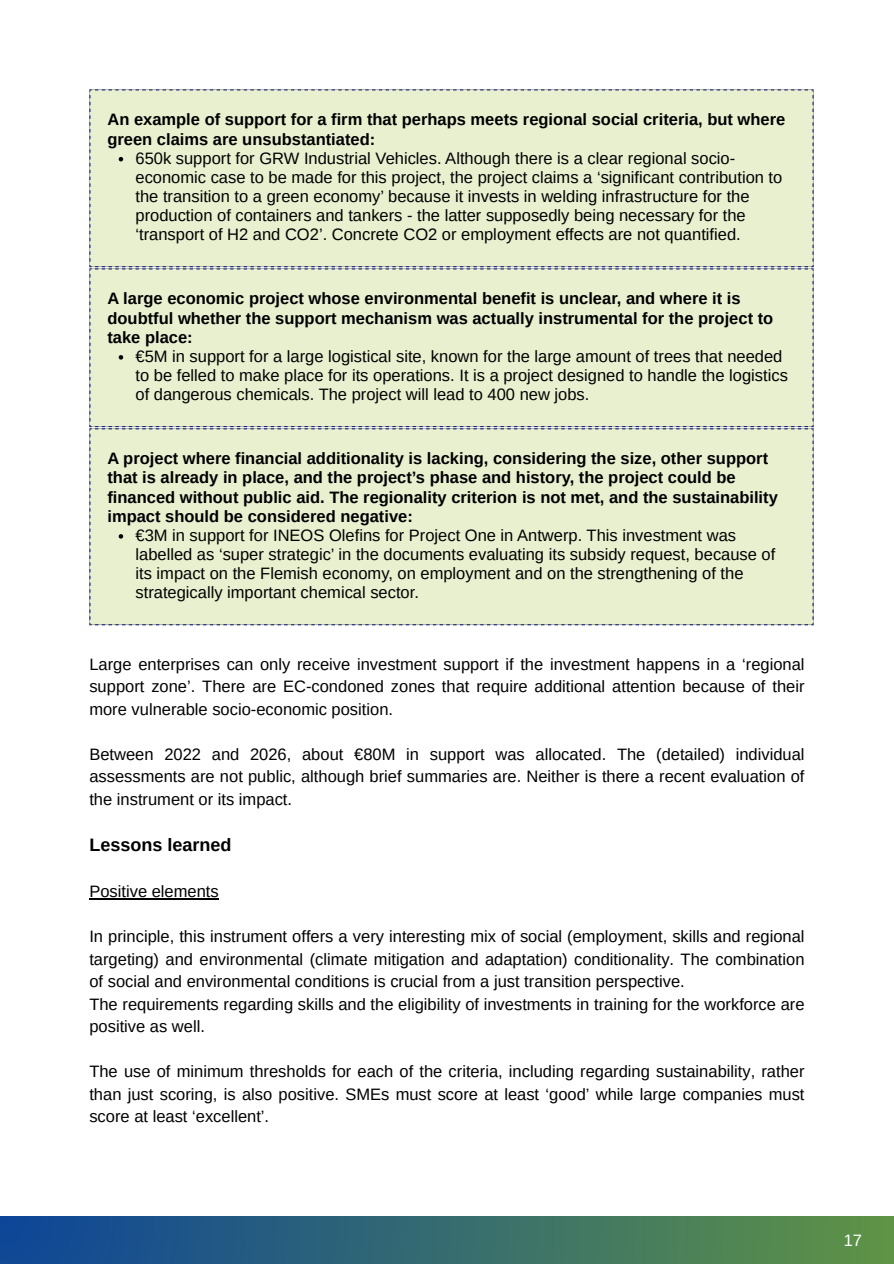
<style>
.page{position:relative;width:894px;height:1264px;background:#fff}
.page>*{position:absolute;margin:0;border:0;box-sizing:border-box;transform-origin:0 0}
.t1{font:700 18px "Arimo";color:#000}
.t2{font:16.5px/22.5px "Arimo";color:#000}
.t3{font:700 16.5px/19.2px "Arimo";color:#000}
.t4{font:16.5px "Arimo";color:#fff}
</style>
<div class="page">
<div style="left:0;top:1216px;width:893px;height:47px;background:linear-gradient(to right,#0d4599,#5f9345)"></div>
<div style="left:89px;top:89px;width:724px;height:536px;background:#e9f0d0"></div>
<svg style="left:89px;top:90px;width:1px;height:534px"></svg>
<svg style="left:812px;top:90px;width:1px;height:534px"></svg>
<hr style="left:89px;top:898px;width:130px;height:1px;background:#000">
<p class="t3" style="left:107px;top:110px;width:679px">An example of support for a firm that perhaps meets regional social criteria, but where green claims are unsubstantiated:</p>
<p class="t2" style="left:135px;top:148px;width:648px;line-height:19.2px">650k support for GRW Industrial Vehicles. Although there is a clear regional socio&shy;economic case to be made for this project, the project claims a ‘significant contribution to the transition to a green economy’ because it invests in welding infrastructure for the production of containers and tankers - the latter supposedly being necessary for the ‘transport of H2 and CO2’. Concrete CO2 or employment effects are not quantified.</p>
<p class="t3" style="left:107px;top:289px;width:667px">A large economic project whose environmental benefit is unclear, and where it is doubtful whether the support mechanism was actually instrumental for the project to take place:</p>
<p class="t2" style="left:135px;top:346px;width:653px;line-height:19.2px">€5M in support for a large logistical site, known for the large amount of trees that needed to be felled to make place for its operations. It is a project designed to handle the logistics of dangerous chemicals. The project will lead to 400 new jobs.</p>
<p class="t3" style="left:107px;top:449px;width:671px">A project where financial additionality is lacking, considering the size, other support that is already in place, and the project’s phase and history, the project could be financed without public aid. The regionality criterion is not met, and the sustainability impact should be considered negative:</p>
<p class="t2" style="left:135px;top:525px;width:641px;line-height:19.2px">€3M in support for INEOS Olefins for Project One in Antwerp. This investment was labelled as ‘super strategic’ in the documents evaluating its subsidy request, because of its impact on the Flemish economy, on employment and on the strengthening of the strategically important chemical sector.</p>
<p class="t2" style="left:89px;top:653px;width:716px;text-align:justify">Large enterprises can only receive investment support if the investment happens in a ‘regional support zone’. There are EC-condoned zones that require additional attention because of their more vulnerable socio-economic position.</p>
<p class="t2" style="left:89px;top:743px;width:716px;text-align:justify">Between 2022 and 2026, about €80M in support was allocated. The (detailed) individual assessments are not public, although brief summaries are. Neither is there a recent evaluation of the instrument or its impact.</p>
<p class="t1" style="left:89px;top:834px;width:143px">Lessons learned</p>
<p class="t2" style="left:89px;top:880px;width:131px">Positive elements</p>
<p class="t2" style="left:89px;top:925px;width:716px">In principle, this instrument offers a very interesting mix of social (employment, skills and regional targeting) and environmental (climate mitigation and adaptation) conditionality. The combination of social and environmental conditions is crucial from a just transition perspective.<br>The requirements regarding skills and the eligibility of investments in training for the workforce are positive as well.</p>
<p class="t2" style="left:89px;top:1060px;width:716px;text-align:justify">The use of minimum thresholds for each of the criteria, including regarding sustainability, rather than just scoring, is also positive. SMEs must score at least ‘good’ while large companies must score at least ‘excellent’.</p>
<p class="t4" style="left:843px;top:1230px;width:20px">17</p>
</div>
